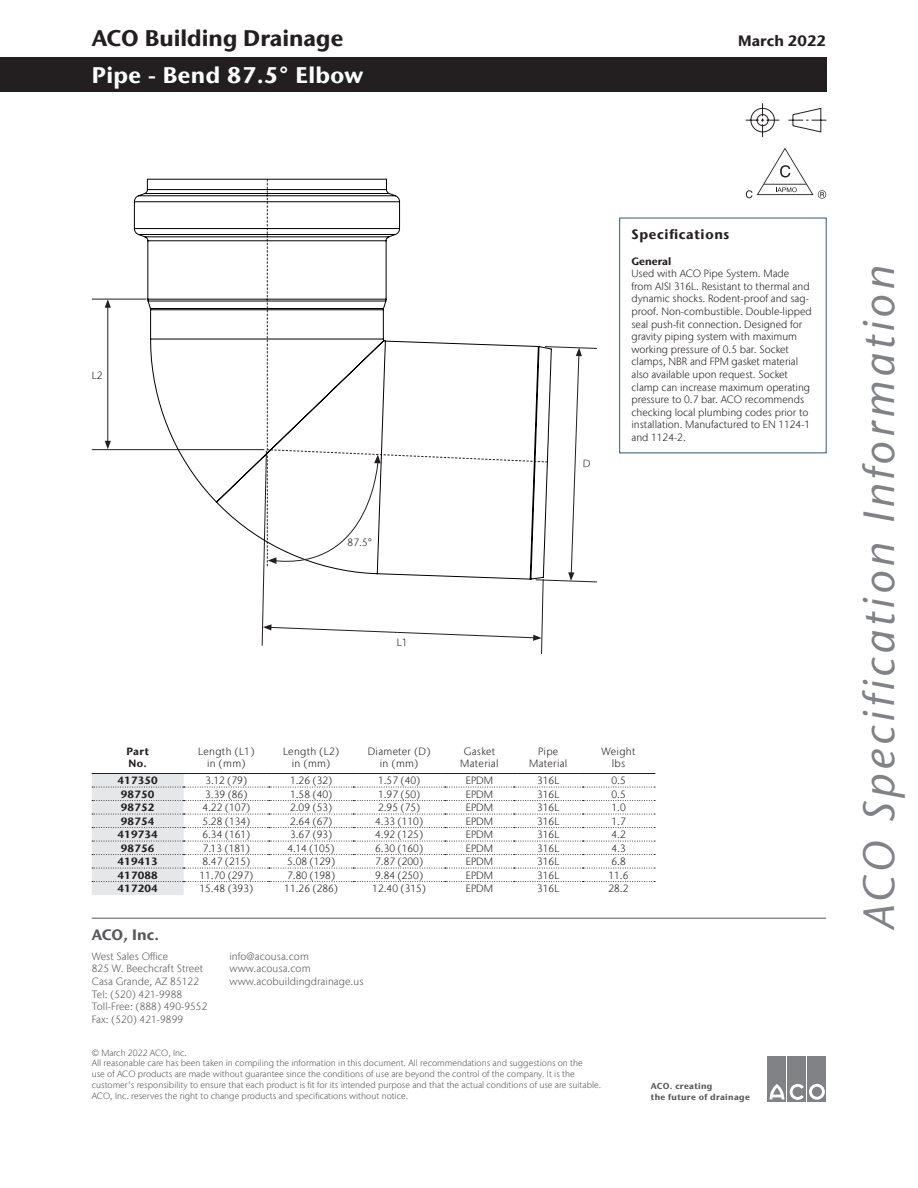
<style>
.page{position:relative;width:918px;height:1188px;background:#fff}
.page>*{position:absolute;margin:0;border:0;box-sizing:border-box;transform-origin:0 0}
.t1{font:italic 500 43.5px "Stone Sans IIITC Com";letter-spacing:.1em;color:#808285}
.t2{font:700 22.5px "Stone Sans IIITC Com";color:#231f20}
.Skyline{font:700 22.5px "Stone Sans IIITC Com";letter-spacing:.02em;color:#fff}
.Skyline-2{font:700 15px "Stone Sans IIITC Com";color:#231f20}
.t3{font:700 15px "Stone Sans IIITC Com";color:#57585a}
.Headline{font:700 13.5px "Stone Sans IIITC Com";letter-spacing:.05em;color:#231f20}
.Default_Text{font:300 10.5px/12.6px "Stone Sans IIITC Com";color:#231f20}
.Table_Content{font:300 10.5px "Stone Sans IIITC Com";color:#231f20}
.t4{font:300 10.5px/12.6px "Stone Sans IIITC Com";letter-spacing:.005em;color:#57585a}
.table_header-center{font:300 10.5px "Stone Sans IIITC Com";letter-spacing:.03em;color:#231f20}
.Table_Content-2{font:700 10.5px "Stone Sans IIITC Com";color:#231f20}
.table_header-PartNr{font:700 10.5px "Stone Sans IIITC Com";letter-spacing:.03em;color:#231f20}
.Default_Text-2{font:700 10.5px "Stone Sans IIITC Com";color:#231f20}
.t5{font:300 9px/10.8px "Stone Sans IIITC Com";color:#57585a}
.t6{font:700 8.55px/10.5px "Stone Sans IIITC Com";letter-spacing:.04em;color:#57585a}
</style>
<div class="page">
<svg style="left:746px;top:103px;width:80px;height:34px"></svg>
<div style="left:768px;top:1056px;width:18px;height:46px;background:#808285"></div>
<div style="left:788px;top:1056px;width:18px;height:46px;background:#808285"></div>
<div style="left:808px;top:1056px;width:18px;height:46px;background:#808285"></div>
<svg style="left:769px;top:1084px;width:56px;height:16px"></svg>
<hr style="left:92px;top:918px;width:734px;height:1px;background:#57585a">
<svg style="left:746px;top:148px;width:80px;height:50px"></svg>
<svg style="left:92px;top:773px;width:563px;height:122px"></svg>
<hr style="left:107px;top:305px;width:1px;height:138px;background:#231f20">
<svg style="left:105px;top:300px;width:6px;height:8px"></svg>
<svg style="left:105px;top:441px;width:6px;height:8px"></svg>
<hr style="left:92px;top:299px;width:54px;height:1px;background:#231f20">
<hr style="left:92px;top:449px;width:172px;height:1px;background:#231f20">
<div style="left:0;top:57px;width:826px;height:35px;background:#231f20"></div>
<svg style="left:134px;top:179px;width:127px;height:360px"></svg>
<svg style="left:261px;top:179px;width:336px;height:475px"></svg>
<h2 class="t2" style="left:92px;top:23px;width:253px">ACO Building Drainage</h2>
<p class="Skyline" style="left:92px;top:60px;width:273px">Pipe - Bend 87.5° Elbow</p>
<p class="Skyline-2" style="left:738px;top:31px;width:89px">March 2022</p>
<p class="Default_Text" style="left:92px;top:369px;width:12px">L2</p>
<p class="Default_Text" style="left:348px;top:536px;width:26px">87.5°</p>
<p class="Default_Text" style="left:397px;top:636px;width:12px">L1</p>
<p class="Headline" style="left:631px;top:226px;width:99px">Specifications</p>
<p class="Default_Text-2" style="left:631px;top:254px;width:41px">General</p>
<p class="Default_Text" style="left:631px;top:267px;width:182px">Used with ACO Pipe System. Made from AISI 316L. Resistant to thermal and dynamic shocks. Rodent-proof and sag&shy;proof. Non-combustible. Double-lipped seal push-fit connection. Designed for gravity piping system with maximum working pressure of 0.5 bar. Socket clamps, NBR and FPM gasket material also available upon request. Socket clamp can increase maximum operating pressure to 0.7 bar. ACO recommends checking local plumbing codes prior to installation. Manufactured to EN 1124-1 and 1124-2.</p>
<p class="table_header-PartNr" style="left:126px;top:744px;width:24px">Part</p>
<p class="table_header-PartNr" style="left:129px;top:757px;width:20px">No.</p>
<p class="table_header-center" style="left:198px;top:745px;width:58px">Length (L1)</p>
<p class="table_header-center" style="left:207px;top:757px;width:40px">in (mm)</p>
<p class="table_header-center" style="left:283px;top:745px;width:58px">Length (L2)</p>
<p class="table_header-center" style="left:292px;top:757px;width:40px">in (mm)</p>
<p class="table_header-center" style="left:368px;top:745px;width:64px">Diameter (D)</p>
<p class="table_header-center" style="left:380px;top:757px;width:40px">in (mm)</p>
<p class="table_header-center" style="left:464px;top:745px;width:33px">Gasket</p>
<p class="table_header-center" style="left:460px;top:757px;width:40px">Material</p>
<p class="table_header-center" style="left:538px;top:745px;width:22px">Pipe</p>
<p class="table_header-center" style="left:529px;top:757px;width:40px">Material</p>
<p class="table_header-center" style="left:602px;top:745px;width:35px">Weight</p>
<p class="table_header-center" style="left:612px;top:757px;width:15px">lbs</p>
<p class="Table_Content-2" style="left:118px;top:774px;width:42px">417350</p>
<p class="Table_Content" style="left:206px;top:774px;width:43px">3.12 (79)</p>
<p class="Table_Content" style="left:290px;top:774px;width:44px">1.26 (32)</p>
<p class="Table_Content" style="left:378px;top:774px;width:44px">1.57 (40)</p>
<p class="Table_Content" style="left:466px;top:774px;width:29px">EPDM</p>
<p class="Table_Content" style="left:537px;top:774px;width:24px">316L</p>
<p class="Table_Content" style="left:611px;top:774px;width:16px">0.5</p>
<p class="Table_Content-2" style="left:121px;top:787px;width:35px">98750</p>
<p class="Table_Content" style="left:205px;top:787px;width:44px">3.39 (86)</p>
<p class="Table_Content" style="left:290px;top:787px;width:44px">1.58 (40)</p>
<p class="Table_Content" style="left:378px;top:787px;width:44px">1.97 (50)</p>
<p class="Table_Content" style="left:466px;top:787px;width:29px">EPDM</p>
<p class="Table_Content" style="left:537px;top:787px;width:24px">316L</p>
<p class="Table_Content" style="left:611px;top:787px;width:16px">0.5</p>
<p class="Table_Content-2" style="left:121px;top:801px;width:35px">98752</p>
<p class="Table_Content" style="left:202px;top:801px;width:49px">4.22 (107)</p>
<p class="Table_Content" style="left:290px;top:801px;width:44px">2.09 (53)</p>
<p class="Table_Content" style="left:378px;top:801px;width:44px">2.95 (75)</p>
<p class="Table_Content" style="left:466px;top:801px;width:29px">EPDM</p>
<p class="Table_Content" style="left:537px;top:801px;width:24px">316L</p>
<p class="Table_Content" style="left:611px;top:801px;width:16px">1.0</p>
<p class="Table_Content-2" style="left:121px;top:814px;width:35px">98754</p>
<p class="Table_Content" style="left:202px;top:814px;width:49px">5.28 (134)</p>
<p class="Table_Content" style="left:290px;top:814px;width:44px">2.64 (67)</p>
<p class="Table_Content" style="left:375px;top:814px;width:49px">4.33 (110)</p>
<p class="Table_Content" style="left:466px;top:814px;width:29px">EPDM</p>
<p class="Table_Content" style="left:537px;top:814px;width:24px">316L</p>
<p class="Table_Content" style="left:611px;top:814px;width:16px">1.7</p>
<p class="Table_Content-2" style="left:118px;top:828px;width:42px">419734</p>
<p class="Table_Content" style="left:202px;top:828px;width:49px">6.34 (161)</p>
<p class="Table_Content" style="left:290px;top:828px;width:44px">3.67 (93)</p>
<p class="Table_Content" style="left:375px;top:828px;width:49px">4.92 (125)</p>
<p class="Table_Content" style="left:466px;top:828px;width:29px">EPDM</p>
<p class="Table_Content" style="left:537px;top:828px;width:24px">316L</p>
<p class="Table_Content" style="left:611px;top:828px;width:16px">4.2</p>
<p class="Table_Content-2" style="left:121px;top:841px;width:35px">98756</p>
<p class="Table_Content" style="left:203px;top:841px;width:49px">7.13 (181)</p>
<p class="Table_Content" style="left:288px;top:841px;width:49px">4.14 (105)</p>
<p class="Table_Content" style="left:375px;top:841px;width:49px">6.30 (160)</p>
<p class="Table_Content" style="left:466px;top:841px;width:29px">EPDM</p>
<p class="Table_Content" style="left:537px;top:841px;width:24px">316L</p>
<p class="Table_Content" style="left:611px;top:841px;width:16px">4.3</p>
<p class="Table_Content-2" style="left:118px;top:855px;width:42px">419413</p>
<p class="Table_Content" style="left:202px;top:855px;width:49px">8.47 (215)</p>
<p class="Table_Content" style="left:287px;top:855px;width:49px">5.08 (129)</p>
<p class="Table_Content" style="left:375px;top:855px;width:49px">7.87 (200)</p>
<p class="Table_Content" style="left:466px;top:855px;width:29px">EPDM</p>
<p class="Table_Content" style="left:537px;top:855px;width:24px">316L</p>
<p class="Table_Content" style="left:611px;top:855px;width:16px">6.8</p>
<p class="Table_Content-2" style="left:118px;top:868px;width:42px">417088</p>
<p class="Table_Content" style="left:200px;top:868px;width:55px">11.70 (297)</p>
<p class="Table_Content" style="left:287px;top:868px;width:49px">7.80 (198)</p>
<p class="Table_Content" style="left:375px;top:868px;width:49px">9.84 (250)</p>
<p class="Table_Content" style="left:466px;top:868px;width:29px">EPDM</p>
<p class="Table_Content" style="left:537px;top:868px;width:24px">316L</p>
<p class="Table_Content" style="left:609px;top:868px;width:22px">11.6</p>
<p class="Table_Content-2" style="left:118px;top:882px;width:42px">417204</p>
<p class="Table_Content" style="left:200px;top:882px;width:55px">15.48 (393)</p>
<p class="Table_Content" style="left:284px;top:882px;width:55px">11.26 (286)</p>
<p class="Table_Content" style="left:372px;top:882px;width:55px">12.40 (315)</p>
<p class="Table_Content" style="left:466px;top:882px;width:29px">EPDM</p>
<p class="Table_Content" style="left:537px;top:882px;width:24px">316L</p>
<p class="Table_Content" style="left:609px;top:882px;width:22px">28.2</p>
<h3 class="t3" style="left:92px;top:925px;width:69px">ACO, Inc.</h3>
<p class="t4" style="left:92px;top:950px;width:117px">West Sales Office<br>825 W. Beechcraft Street<br>Casa Grande, AZ 85122<br>Tel: (520) 421-9988<br>Toll-Free: (888) 490-9552<br>Fax: (520) 421-9899</p>
<p class="t4" style="left:230px;top:950px;width:136px">info@acousa.com www.acousa.com www.acobuildingdrainage.us</p>
<p class="t5" style="left:92px;top:1047px;width:97px">© March 2022 ACO, Inc.</p>
<p class="t5" style="left:92px;top:1058px;width:511px">All reasonable care has been taken in compiling the information in this document. All recommendations and suggestions on the<br>use of ACO products are made without guarantee since the conditions of use are beyond the control of the company. It is the customer's responsibility to ensure that each product is fit for its intended purpose and that the actual conditions of use are suitable.<br>ACO, Inc. reserves the right to change products and specifications without notice.</p>
<p class="t6" style="left:651px;top:1081px;width:101px">ACO. creating<br>the future of drainage</p>
<h1 class="t1" style="left:852px;top:928px;width:665px;rotate:-90deg">ACO Specification Information</h1>
</div>
